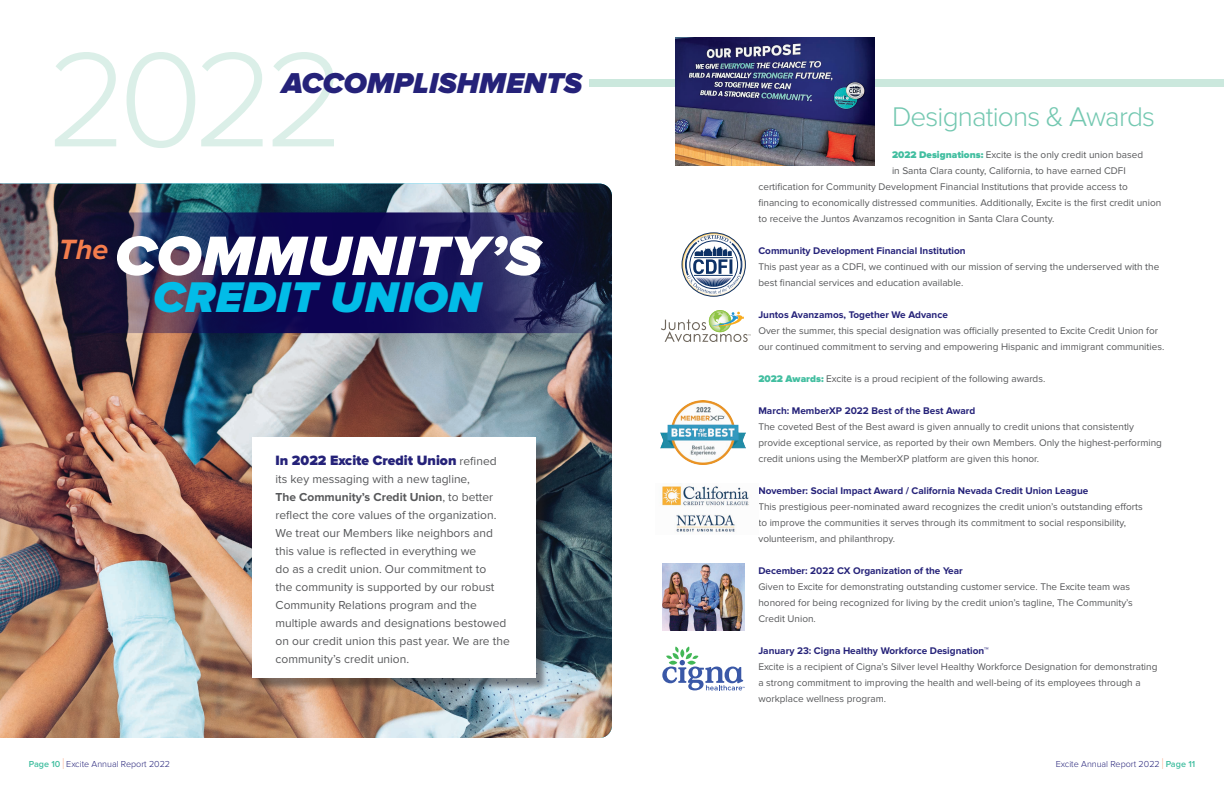
<style>
.page{position:relative;width:1224px;height:792px;background:#fff}
.page>*{position:absolute;margin:0;border:0;box-sizing:border-box;transform-origin:0 0}
.t1{font:300 139.4px "Proxima Nova";color:#dbefe8}
.t2{font:italic 900 57.5px "Proxima Nova";letter-spacing:.015em;color:#fff}
.t3{font:italic 900 44.5px "Proxima Nova";letter-spacing:.015em;color:#02bce8}
.t4{font:italic 900 29.8px "Proxima Nova";color:#252279}
.t5{font:300 28px "Proxima Nova";letter-spacing:-.03em;color:#74c8b1}
.t6{font:900 14px "Proxima Nova";color:#252279}
.t7{font:12px/18px "Proxima Nova";color:#57585a}
.t8{font:10px/16px "Proxima Nova";color:#57585a}
.t9{font:700 10px "Proxima Nova";color:#252279}
.t10{font:300 9px "Proxima Nova";color:#252279}
.s1{font-weight:400;font-size:12px;color:#57585a}
.s2{font-weight:700}
.s3{font-weight:900;color:#42bea0}
.s4{font-weight:600;color:#42bea0}
.s5{font-size:16.2px;color:#f47d4d}
</style>
<div class="page">
<div style="left:590px;top:80px;width:634px;height:7px;background:#cbe8dd"></div>
<svg style="left:661px;top:310px;width:90px;height:32px"></svg>
<img style="left:0;top:184px;width:612px;height:554px">
<svg style="left:0;top:212px;width:612px;height:121px;background:#312957"></svg>
<div style="left:254px;top:439px;width:294px;height:252px;background:#231f20;opacity:.5"></div>
<div style="left:252px;top:438px;width:284px;height:240px;background:#fff"></div>
<img style="left:675px;top:37px;width:199px;height:128px">
<div style="left:682px;top:233px;width:64px;height:63px;border:1px solid #0d3166;border-radius:50%"></div>
<svg style="left:685px;top:235px;width:57px;height:59px"></svg>
<svg style="left:662px;top:647px;width:83px;height:43px"></svg>
<img style="left:662px;top:485px;width:87px;height:48px">
<img style="left:662px;top:563px;width:83px;height:67px">
<img style="left:661px;top:401px;width:85px;height:64px">
<h1 class="t1" style="left:47px;top:20px;width:300px">2022</h1>
<h3 class="t4" style="left:282px;top:66px;width:302px">ACCOMPLISHMENTS</h3>
<h2 class="t2" style="left:59px;top:223px;width:484px"><sup>The</sup> COMMUNITY’S</h2>
<h3 class="t3" style="left:153px;top:272px;width:330px">CREDIT UNION</h3>
<h3 class="t6" style="left:276px;top:452px;width:223px">In 2022 Excite Credit Union <span class="s1">refined</span></h3>
<p class="t7" style="left:276px;top:470px;width:236px">its key messaging with a new tagline,<br><span class="s2">The Community’s Credit Union</span>, to better reflect the core values of the organization.<br>We treat our Members like neighbors and this value is reflected in everything we<br>do as a credit union. Our commitment to<br>the community is supported by our robust Community Relations program and the multiple awards and designations bestowed on our credit union this past year. We are the community’s credit union.</p>
<h3 class="t5" style="left:892px;top:100px;width:265px">Designations &amp; Awards</h3>
<p class="t8" style="left:892px;top:146px;width:253px"><span class="s3">2022 Designations:</span> Excite is the only credit union based</p>
<p class="t8" style="left:892px;top:162px;width:235px">in Santa Clara county, California, to have earned CDFI</p>
<p class="t8" style="left:758px;top:178px;width:371px">certification for Community Development Financial Institutions that provide access to</p>
<p class="t8" style="left:758px;top:194px;width:404px">financing to economically distressed communities. Additionally, Excite is the first credit union</p>
<p class="t8" style="left:758px;top:210px;width:297px">to receive the Juntos Avanzamos recognition in Santa Clara County.</p>
<p class="t9" style="left:758px;top:244px;width:209px">Community Development Financial Institution</p>
<p class="t8" style="left:758px;top:258px;width:402px">This past year as a CDFI, we continued with our mission of serving the underserved with the best financial services and education available.</p>
<p class="t9" style="left:758px;top:308px;width:191px">Juntos Avanzamos, Together We Advance</p>
<p class="t8" style="left:758px;top:322px;width:407px">Over the summer, this special designation was officially presented to Excite Credit Union for our continued commitment to serving and empowering Hispanic and immigrant communities.</p>
<p class="t8" style="left:758px;top:370px;width:288px"><span class="s3">2022 Awards:</span> Excite is a proud recipient of the following awards.</p>
<p class="t9" style="left:758px;top:404px;width:218px">March: MemberXP 2022 Best of the Best Award</p>
<p class="t8" style="left:758px;top:418px;width:405px">The coveted Best of the Best award is given annually to credit unions that consistently provide exceptional service, as reported by their own Members. Only the highest-performing credit unions using the MemberXP platform are given this honor.</p>
<p class="t9" style="left:758px;top:484px;width:332px">November: Social Impact Award / California Nevada Credit Union League</p>
<p class="t8" style="left:758px;top:498px;width:386px">This prestigious peer-nominated award recognizes the credit union’s outstanding efforts to improve the communities it serves through its commitment to social responsibility, volunteerism, and philanthropy.</p>
<p class="t9" style="left:758px;top:564px;width:206px">December: 2022 CX Organization of the Year</p>
<p class="t8" style="left:758px;top:578px;width:376px">Given to Excite for demonstrating outstanding customer service. The Excite team was honored for being recognized for living by the credit union’s tagline, The Community’s<br>Credit Union.</p>
<p class="t9" style="left:758px;top:644px;width:232px">January 23: Cigna Healthy Workforce Designation™</p>
<p class="t8" style="left:758px;top:658px;width:401px">Excite is a recipient of Cigna’s Silver level Healthy Workforce Designation for demonstrating a strong commitment to improving the health and well-being of its employees through a workplace wellness program.</p>
<p class="t10" style="left:29px;top:759px;width:143px"><span class="s4">Page 10</span> <span class="s5">I</span> Excite Annual Report 2022</p>
<p class="t10" style="left:1056px;top:759px;width:141px">Excite Annual Report 2022 <span class="s5">I</span> <span class="s4">Page 11</span></p>
</div>
